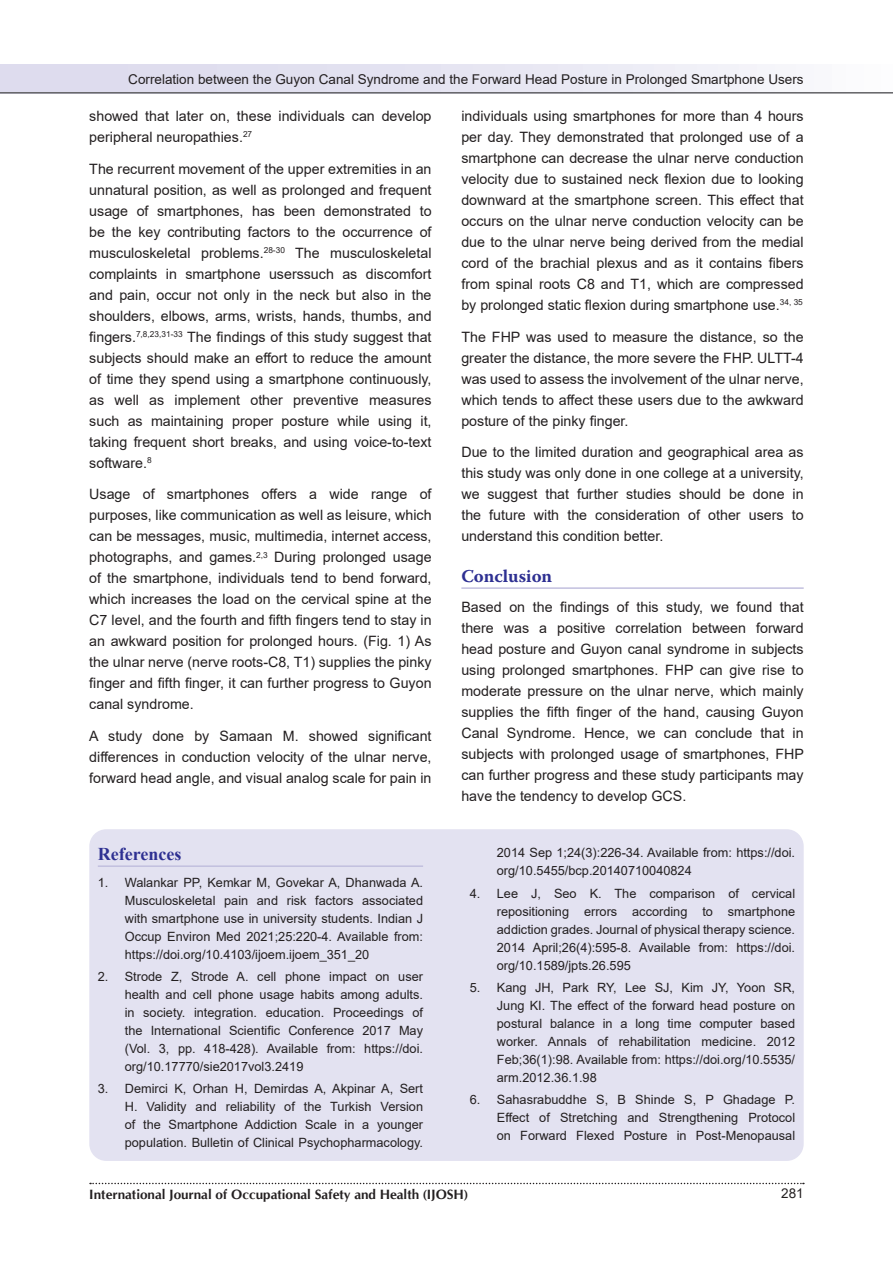
<style>
.page{position:relative;width:893px;height:1263px;background:#fff}
.page>*{position:absolute;margin:0;border:0;box-sizing:border-box;transform-origin:0 0}
.t1{font:700 18px "Warnock Pro";color:#2e3092}
.t2{font:700 18px "Times New Roman";color:#2e3092}
.t3{font:14.25px/21px "Arial";color:#231f20;text-align:justify}
.t4{font:13.5px "Arial";color:#231f20}
.t5{font:700 13.5px "CG Omega";color:#231f20}
.t6{font:12.75px/18px "Arial";color:#231f20;text-align:justify}
</style>
<div class="page">
<div style="left:0;top:65px;width:893px;height:29px;background:linear-gradient(to right,#d8d6eb,#f8f8fb)"></div>
<svg style="left:90px;top:1183px;width:714px;height:1px"></svg>
<svg style="left:0;top:65px;width:1px;height:27px"></svg>
<hr style="left:0;top:92px;width:893px;height:2px;background:#636366">
<div style="left:89px;top:829px;width:715px;height:332px;background:#e3e2f1;border-radius:17px"></div>
<hr style="left:461px;top:587px;width:343px;height:2px;background:#c2bfde">
<hr style="left:98px;top:865px;width:325px;height:2px;background:#c2bfde">
<p class="t4" style="left:128px;top:70px;width:677px">Correlation between the Guyon Canal Syndrome and the Forward Head Posture in Prolonged Smartphone Users</p>
<p class="t3" style="left:89px;top:105px;width:344px">showed that later on, these individuals can develop peripheral neuropathies.<sup>27</sup></p>
<p class="t3" style="left:89px;top:158px;width:344px">The recurrent movement of the upper extremities in an unnatural position, as well as prolonged and frequent usage of smartphones, has been demonstrated to be the key contributing factors to the occurrence of musculoskeletal problems.<sup>28-30</sup> The musculoskeletal complaints in smartphone userssuch as discomfort and pain, occur not only in the neck but also in the shoulders, elbows, arms, wrists, hands, thumbs, and fingers.<sup>7,8,23,31-33</sup> The findings of this study suggest that subjects should make an effort to reduce the amount of time they spend using a smartphone continuously, as well as implement other preventive measures such as maintaining proper posture while using it, taking frequent short breaks, and using voice-to-text software.<sup>8</sup></p>
<p class="t3" style="left:89px;top:484px;width:344px">Usage of smartphones offers a wide range of purposes, like communication as well as leisure, which can be messages, music, multimedia, internet access, photographs, and games.<sup>2,3</sup> During prolonged usage of the smartphone, individuals tend to bend forward, which increases the load on the cervical spine at the C7 level, and the fourth and fifth fingers tend to stay in an awkward position for prolonged hours. (Fig. 1) As the ulnar nerve (nerve roots-C8, T1) supplies the pinky finger and fifth finger, it can further progress to Guyon canal syndrome.</p>
<p class="t3" style="left:89px;top:725px;width:344px">A study done by Samaan M. showed significant differences in conduction velocity of the ulnar nerve, forward head angle, and visual analog scale for pain in</p>
<p class="t3" style="left:461px;top:105px;width:344px">individuals using smartphones for more than 4 hours per day. They demonstrated that prolonged use of a smartphone can decrease the ulnar nerve conduction velocity due to sustained neck flexion due to looking downward at the smartphone screen. This effect that occurs on the ulnar nerve conduction velocity can be due to the ulnar nerve being derived from the medial cord of the brachial plexus and as it contains fibers from spinal roots C8 and T1, which are compressed by prolonged static flexion during smartphone use.<sup>34,</sup> <sup>35</sup></p>
<p class="t3" style="left:461px;top:326px;width:344px">The FHP was used to measure the distance, so the greater the distance, the more severe the FHP. ULTT-4 was used to assess the involvement of the ulnar nerve, which tends to affect these users due to the awkward posture of the pinky finger.</p>
<p class="t3" style="left:461px;top:442px;width:344px">Due to the limited duration and geographical area as this study was only done in one college at a university, we suggest that further studies should be done in the future with the consideration of other users to understand this condition better.</p>
<p class="t1" style="left:461px;top:565px;width:92px">Conclusion</p>
<p class="t3" style="left:461px;top:596px;width:344px">Based on the findings of this study, we found that there was a positive correlation between forward head posture and Guyon canal syndrome in subjects using prolonged smartphones. FHP can give rise to moderate pressure on the ulnar nerve, which mainly supplies the fifth finger of the hand, causing Guyon Canal Syndrome. Hence, we can conclude that in subjects with prolonged usage of smartphones, FHP can further progress and these study participants may have the tendency to develop GCS.</p>
<p class="t2" style="left:98px;top:841px;width:85px">References</p>
<p class="t6" style="left:125px;top:873px;width:300px;text-indent:-27px">1. Walankar PP, Kemkar M, Govekar A, Dhanwada A.<br>Musculoskeletal pain and risk factors associated with smartphone use in university students. Indian J Occup Environ Med 2021;25:220-4. Available from: https://doi.org/10.4103/ijoem.ijoem_351_20</p>
<p class="t6" style="left:125px;top:967px;width:300px;text-indent:-27px">2. Strode Z, Strode A. cell phone impact on user health and cell phone usage habits among adults. in society. integration. education. Proceedings of the International Scientific Conference 2017 May (Vol. 3, pp. 418-428). Available from: https://doi. org/10.17770/sie2017vol3.2419</p>
<p class="t6" style="left:125px;top:1080px;width:300px;text-indent:-27px">3. Demirci K, Orhan H, Demirdas A, Akpinar A, Sert H. Validity and reliability of the Turkish Version of the Smartphone Addiction Scale in a younger population. Bulletin of Clinical Psychopharmacology.</p>
<p class="t6" style="left:497px;top:844px;width:300px">2014 Sep 1;24(3):226-34. Available from: https://doi. org/10.5455/bcp.20140710040824</p>
<p class="t6" style="left:497px;top:884px;width:300px;text-indent:-27px">4. Lee J, Seo K. The comparison of cervical repositioning errors according to smartphone addiction grades. Journal of physical therapy science.<br>2014 April;26(4):595-8. Available from: https://doi. org/10.1589/jpts.26.595</p>
<p class="t6" style="left:497px;top:978px;width:300px;text-indent:-27px">5. Kang JH, Park RY, Lee SJ, Kim JY, Yoon SR, Jung KI. The effect of the forward head posture on postural balance in a long time computer based worker. Annals of rehabilitation medicine. 2012<br>Feb;36(1):98. Available from: https://doi.org/10.5535/ arm.2012.36.1.98</p>
<p class="t6" style="left:497px;top:1091px;width:300px;text-indent:-27px">6. Sahasrabuddhe S, B Shinde S, P Ghadage P.<br>Effect of Stretching and Strengthening Protocol on Forward Flexed Posture in Post-Menopausal</p>
<p class="t5" style="left:89px;top:1185px;width:380px">International Journal of Occupational Safety and Health (IJOSH)</p>
<p class="t4" style="left:781px;top:1184px;width:24px">281</p>
</div>
